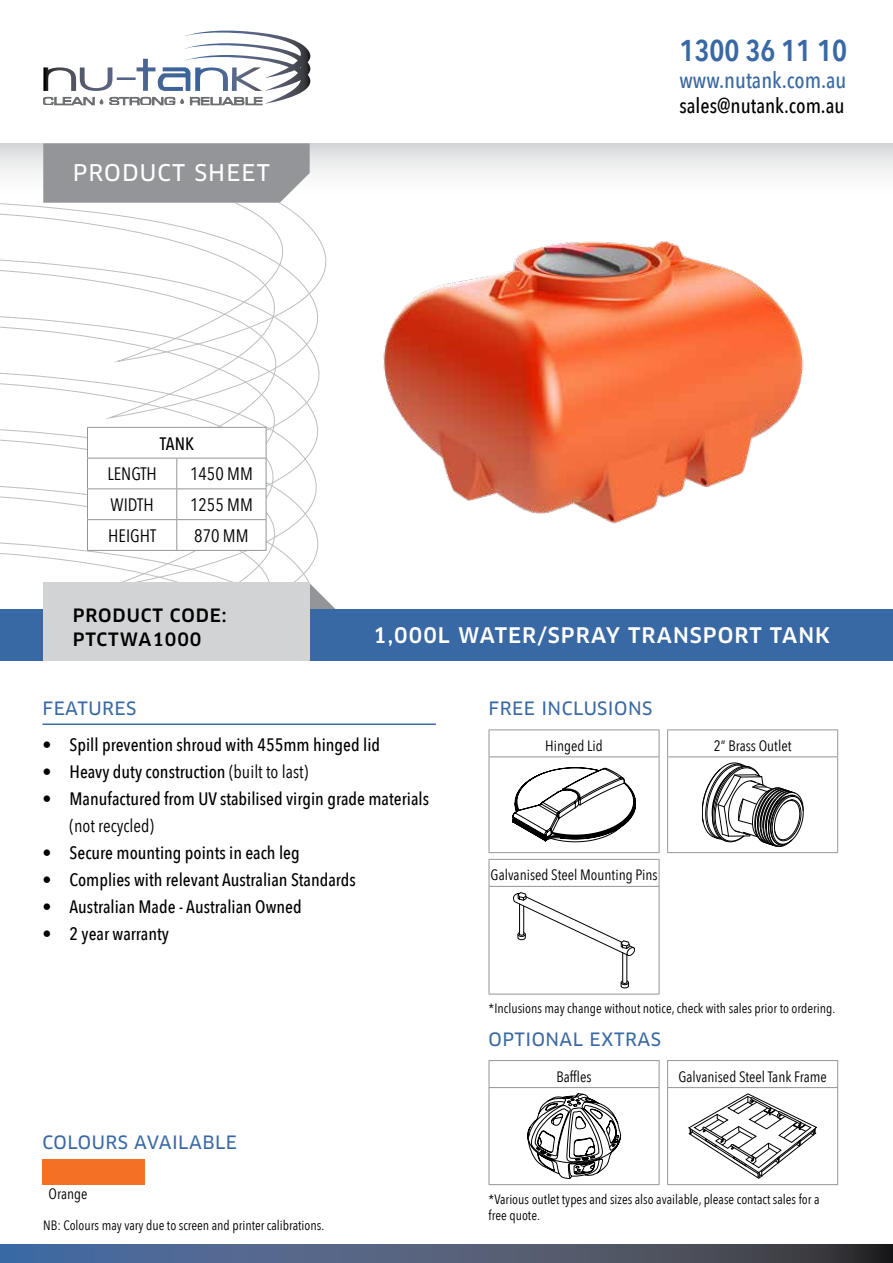
<style>
.page{position:relative;width:893px;height:1263px;background:#fff}
.page>*{position:absolute;margin:0;border:0;box-sizing:border-box;transform-origin:0 0}
.t1{font:600 30px "Avenir Next Condensed";color:#3969a4}
.t2{font:500 22.5px "Avenir Next Condensed";color:#3969a4}
.t3{font:22.5px "Clan OT News";letter-spacing:.05em;color:#fff}
.t4{font:500 21px "Clan OT";letter-spacing:.05em;color:#fff}
.t5{font:500 21px "Avenir Next Condensed";color:#000}
.t6{font:500 18px "Avenir Next Condensed";color:#000}
.t7{font:18px "Clan OT News";letter-spacing:.025em;color:#3969a4}
.t8{font:18px "Avenir Next Condensed";color:#000}
.t9{font:500 18px/24px "Clan OT";letter-spacing:.05em;color:#000}
.t10{font:15px "Avenir Next Condensed";color:#000}
.t11{font:13.5px/16.2px "Avenir Next Condensed";color:#000}
.s1{font-weight:400}
</style>
<div class="page">
<div style="left:43px;top:1159px;width:102px;height:25px;background:#f37024"></div>
<svg style="left:0;top:225px;width:327px;height:56px"></svg>
<svg style="left:0;top:281px;width:321px;height:57px"></svg>
<svg style="left:0;top:338px;width:320px;height:56px"></svg>
<svg style="left:0;top:394px;width:318px;height:57px"></svg>
<svg style="left:0;top:451px;width:317px;height:56px"></svg>
<svg style="left:0;top:507px;width:590px;height:250px"></svg>
<div style="left:0;top:655px;width:364px;height:118px;background:#fff"></div>
<svg style="left:310px;top:583px;width:30px;height:26px"></svg>
<div style="left:0;top:143px;width:893px;height:60px;background:linear-gradient(to bottom,#dadcdd,#fff)"></div>
<div style="left:0;top:609px;width:893px;height:51px;background:#3969a4"></div>
<hr style="left:43px;top:723px;width:393px;height:2px;background:#3969a4">
<svg style="left:43px;top:30px;width:268px;height:75px"></svg>
<svg style="left:0;top:1244px;width:893px;height:19px;background:#4b5974"></svg>
<div style="left:43px;top:143px;width:267px;height:60px;background:#939598"></div>
<div style="left:43px;top:582px;width:267px;height:78px;background:#d1d3d4"></div>
<img style="left:359px;top:194px;width:468px;height:374px">
<svg style="left:88px;top:428px;width:178px;height:122px"></svg>
<hr style="left:87px;top:427px;width:90px;height:1px;background:#939598">
<hr style="left:87px;top:428px;width:1px;height:30px;background:#939598">
<hr style="left:177px;top:427px;width:89px;height:1px;background:#939598">
<hr style="left:266px;top:428px;width:1px;height:30px;background:#939598">
<hr style="left:87px;top:458px;width:90px;height:1px;background:#939598">
<hr style="left:87px;top:458px;width:1px;height:30px;background:#939598">
<hr style="left:177px;top:458px;width:89px;height:1px;background:#939598">
<hr style="left:176px;top:458px;width:1px;height:30px;background:#939598">
<hr style="left:266px;top:458px;width:1px;height:30px;background:#939598">
<hr style="left:87px;top:488px;width:90px;height:1px;background:#939598">
<hr style="left:87px;top:489px;width:1px;height:30px;background:#939598">
<hr style="left:177px;top:488px;width:89px;height:1px;background:#939598">
<hr style="left:176px;top:489px;width:1px;height:30px;background:#939598">
<hr style="left:266px;top:489px;width:1px;height:30px;background:#939598">
<hr style="left:87px;top:519px;width:90px;height:1px;background:#939598">
<hr style="left:87px;top:520px;width:1px;height:30px;background:#939598">
<hr style="left:177px;top:519px;width:89px;height:1px;background:#939598">
<hr style="left:176px;top:520px;width:1px;height:30px;background:#939598">
<hr style="left:266px;top:520px;width:1px;height:30px;background:#939598">
<hr style="left:87px;top:550px;width:90px;height:1px;background:#939598">
<hr style="left:177px;top:550px;width:89px;height:1px;background:#939598">
<hr style="left:489px;top:729px;width:170px;height:1px;background:#939598">
<svg style="left:489px;top:730px;width:1px;height:26px"></svg>
<svg style="left:659px;top:730px;width:1px;height:26px"></svg>
<hr style="left:667px;top:729px;width:171px;height:1px;background:#939598">
<svg style="left:667px;top:730px;width:1px;height:26px"></svg>
<svg style="left:837px;top:730px;width:1px;height:26px"></svg>
<hr style="left:489px;top:756px;width:170px;height:1px;background:#939598">
<hr style="left:489px;top:757px;width:1px;height:95px;background:#939598">
<hr style="left:659px;top:757px;width:1px;height:95px;background:#939598">
<hr style="left:667px;top:756px;width:171px;height:1px;background:#939598">
<hr style="left:667px;top:757px;width:1px;height:95px;background:#939598">
<hr style="left:837px;top:757px;width:1px;height:95px;background:#939598">
<hr style="left:489px;top:852px;width:170px;height:1px;background:#939598">
<hr style="left:667px;top:852px;width:171px;height:1px;background:#939598">
<svg style="left:512px;top:767px;width:124px;height:75px"></svg>
<svg style="left:702px;top:763px;width:101px;height:84px"></svg>
<hr style="left:489px;top:859px;width:170px;height:1px;background:#939598">
<svg style="left:489px;top:860px;width:1px;height:26px"></svg>
<svg style="left:659px;top:860px;width:1px;height:26px"></svg>
<hr style="left:489px;top:886px;width:170px;height:1px;background:#939598">
<hr style="left:489px;top:887px;width:1px;height:107px;background:#939598">
<hr style="left:659px;top:887px;width:1px;height:107px;background:#939598">
<hr style="left:489px;top:994px;width:170px;height:1px;background:#939598">
<svg style="left:513px;top:892px;width:122px;height:96px"></svg>
<hr style="left:489px;top:1060px;width:170px;height:1px;background:#939598">
<svg style="left:489px;top:1061px;width:1px;height:26px"></svg>
<svg style="left:659px;top:1061px;width:1px;height:26px"></svg>
<hr style="left:489px;top:1087px;width:170px;height:1px;background:#939598">
<hr style="left:489px;top:1088px;width:1px;height:96px;background:#939598">
<hr style="left:659px;top:1088px;width:1px;height:96px;background:#939598">
<hr style="left:489px;top:1184px;width:170px;height:1px;background:#939598">
<hr style="left:667px;top:1060px;width:171px;height:1px;background:#939598">
<svg style="left:667px;top:1061px;width:1px;height:26px"></svg>
<svg style="left:837px;top:1061px;width:1px;height:26px"></svg>
<hr style="left:667px;top:1087px;width:171px;height:1px;background:#939598">
<hr style="left:667px;top:1088px;width:1px;height:96px;background:#939598">
<hr style="left:837px;top:1088px;width:1px;height:96px;background:#939598">
<hr style="left:667px;top:1184px;width:171px;height:1px;background:#939598">
<svg style="left:527px;top:1093px;width:95px;height:86px"></svg>
<svg style="left:688px;top:1094px;width:129px;height:84px"></svg>
<p class="t3" style="left:73px;top:159px;width:199px">PRODUCT SHEET</p>
<p class="t6" style="left:160px;top:432px;width:36px">TANK</p>
<p class="t8" style="left:107px;top:463px;width:51px">LENGTH</p>
<p class="t8" style="left:190px;top:463px;width:64px">1450 MM</p>
<p class="t8" style="left:111px;top:494px;width:45px">WIDTH</p>
<p class="t8" style="left:190px;top:494px;width:64px">1255 MM</p>
<p class="t8" style="left:108px;top:525px;width:50px">HEIGHT</p>
<p class="t8" style="left:194px;top:525px;width:56px">870 MM</p>
<p class="t9" style="left:73px;top:604px;width:155px">PRODUCT CODE:<br>PTCTWA1000</p>
<h1 class="t1" style="left:679px;top:24px;width:169px">1300 36 11 10</h1>
<p class="t2" style="left:679px;top:66px;width:169px">www.nutank.com.au</p>
<p class="t5" style="left:679px;top:93px;width:167px">sales@nutank.com.au</p>
<p class="t4" style="left:373px;top:623px;width:459px">1,000L WATER/SPRAY TRANSPORT TANK</p>
<p class="t7" style="left:43px;top:698px;width:95px">FEATURES</p>
<p class="t6" style="left:43px;top:733px;width:339px">• Spill prevention shroud with 455mm hinged lid</p>
<p class="t6" style="left:43px;top:760px;width:267px">• Heavy duty construction <span class="s1">(built to last)</span></p>
<p class="t6" style="left:43px;top:787px;width:388px">• Manufactured from UV stabilised virgin grade materials</p>
<p class="t8" style="left:70px;top:814px;width:86px">(not recycled)</p>
<p class="t6" style="left:43px;top:841px;width:259px">• Secure mounting points in each leg</p>
<p class="t6" style="left:43px;top:868px;width:315px">• Complies with relevant Australian Standards</p>
<p class="t6" style="left:43px;top:895px;width:261px">• Australian Made - Australian Owned</p>
<p class="t6" style="left:43px;top:922px;width:128px">• 2 year warranty</p>
<p class="t7" style="left:43px;top:1131px;width:196px">COLOURS AVAILABLE</p>
<p class="t10" style="left:49px;top:1185px;width:41px">Orange</p>
<p class="t11" style="left:43px;top:1217px;width:283px">NB: Colours may vary due to screen and printer calibrations.</p>
<p class="t7" style="left:489px;top:698px;width:165px">FREE INCLUSIONS</p>
<p class="t10" style="left:545px;top:736px;width:59px">Hinged Lid</p>
<p class="t10" style="left:714px;top:736px;width:79px">2” Brass Outlet</p>
<p class="t10" style="left:491px;top:866px;width:168px">Galvanised Steel Mounting Pins</p>
<p class="t11" style="left:489px;top:1000px;width:348px">*Inclusions may change without notice, check with sales prior to ordering.</p>
<p class="t7" style="left:489px;top:1028px;width:174px">OPTIONAL EXTRAS</p>
<p class="t10" style="left:557px;top:1067px;width:37px">Baffles</p>
<p class="t10" style="left:678px;top:1067px;width:150px">Galvanised Steel Tank Frame</p>
<p class="t11" style="left:489px;top:1191px;width:332px">*Various outlet types and sizes also available, please contact sales for a free quote.</p>
</div>
